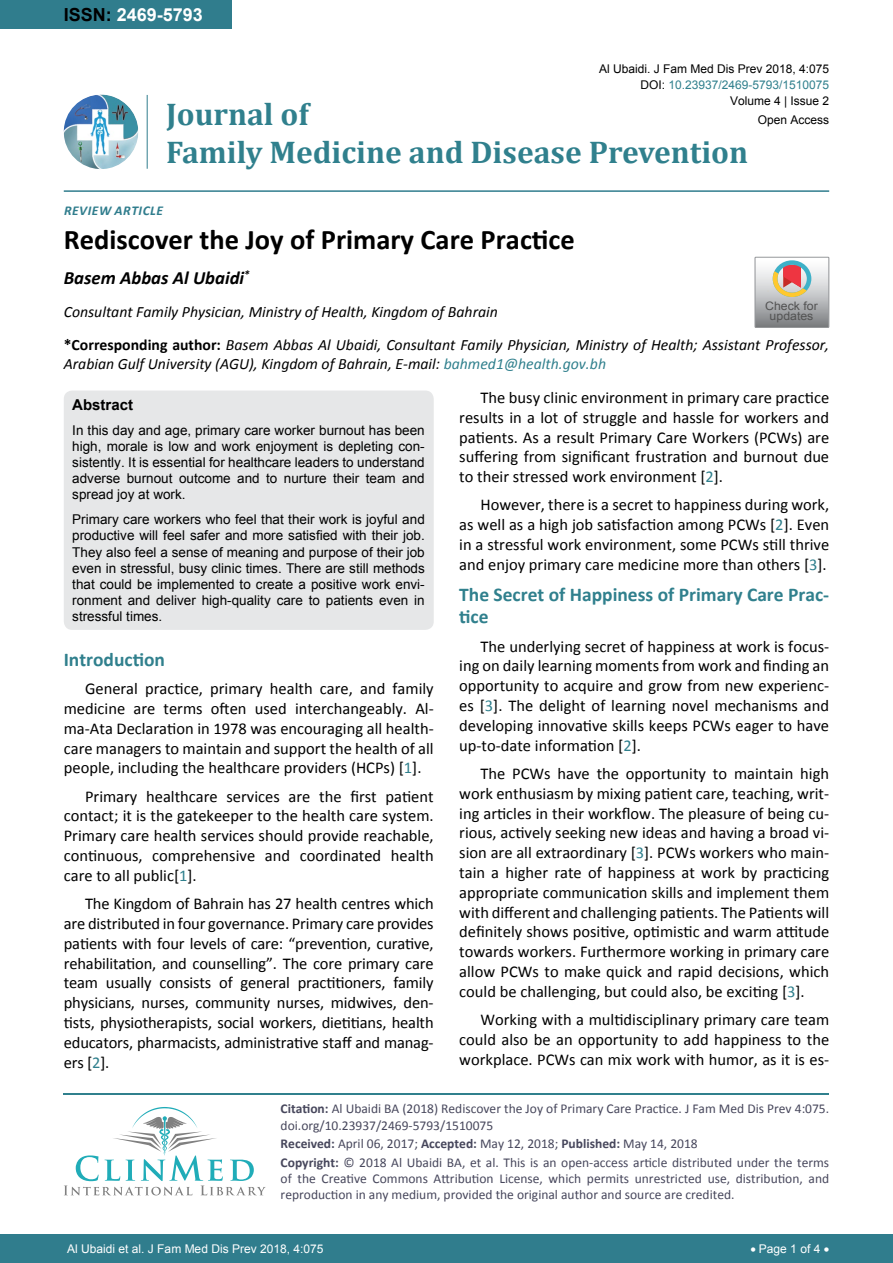
<style>
.page{position:relative;width:893px;height:1263px;background:#fff}
.page>*{position:absolute;margin:0;border:0;box-sizing:border-box;transform-origin:0 0}
.t1{font:700 31.5px/37.8px "Cambria";color:#30808d}
.t2{font:700 28.5px "Calibri";color:#000}
.t3{font:700 19.5px/22.5px "Calibri";color:#30808d}
.t4{font:italic 700 18.75px "Calibri";color:#000}
.t5{font:700 18px "Arial";color:#fff}
.t6{font:16.5px/19.8px "Calibri";color:#000;text-align:justify}
.t7{font:italic 15.75px/33px "Calibri";color:#000}
.t8{font:700 15px "Arial";color:#000}
.t9{font:13.5px/16.2px "Arial";color:#000;text-align:justify}
.t10{font:13.5px/16.2px "Calibri";color:#47475c}
.t11{font:italic 700 13.5px "Calibri";letter-spacing:.04em;color:#307d8d}
.t12{font:12px "Arial";color:#000}
.t13{font:12px "Arial";color:#fff}
.t14{font:12px "Arial";color:#30808d}
.t15{font:11.7px/10.1px "Arial";color:#535353;text-align:center;scale:1.06 1}
.s1{color:#000}
.s2{font-weight:700;font-style:normal}
.s3{color:#30808d}
.s4{font-weight:700}
</style>
<div class="page">
<div style="left:0;top:0;width:231px;height:28px;background:#307d8d"></div>
<img style="left:64px;top:95px;width:74px;height:74px;border-radius:37px">
<hr style="left:147px;top:95px;width:1px;height:74px;background:#307d8d">
<hr style="left:64px;top:190px;width:765px;height:2px;background:#307d8d">
<div style="left:0;top:1234px;width:893px;height:29px;background:#307d8d"></div>
<hr style="left:64px;top:1093px;width:765px;height:2px;background:#30808d">
<svg style="left:64px;top:1107px;width:202px;height:88px"></svg>
<div style="left:64px;top:390px;width:370px;height:240px;background:#e6e7e8;border-radius:9px"></div>
<svg style="left:755px;top:257px;width:74px;height:70px"></svg>
<p class="t5" style="left:64px;top:2px;width:141px"><span class="s1">ISSN:</span> 2469-5793</p>
<p class="t12" style="left:599px;top:60px;width:232px">Al Ubaidi. J Fam Med Dis Prev 2018, 4:075</p>
<p class="t12" style="left:730px;top:93px;width:101px">Volume 4 | Issue 2</p>
<p class="t14" style="left:640px;top:77px;width:190px"><span class="s1">DOI:</span> 10.23937/2469-5793/1510075</p>
<h1 class="t1" style="left:166px;top:94px;width:584px">Journal of<br>Family Medicine and Disease Prevention</h1>
<p class="t12" style="left:758px;top:112px;width:73px">Open Access</p>
<p class="t11" style="left:64px;top:202px;width:101px">Review Article</p>
<h2 class="t2" style="left:64px;top:221px;width:513px">Rediscover the Joy of Primary Care Practice</h2>
<p class="t4" style="left:64px;top:266px;width:187px">Basem Abbas Al Ubaidi<sup>*</sup></p>
<p class="t7" style="left:64px;top:295px;width:767px">Consultant Family Physician, Ministry of Health, Kingdom of Bahrain<br><span class="s2">*Corresponding author:</span> Basem Abbas Al Ubaidi, Consultant Family Physician, Ministry of Health; Assistant Professor,</p>
<p class="t7" style="left:64px;top:347px;width:544px">Arabian Gulf University (AGU), Kingdom of Bahrain, E-mail: <span class="s3">bahmed1@health.gov.bh</span></p>
<p class="t8" style="left:72px;top:395px;width:62px">Abstract</p>
<p class="t9" style="left:72px;top:422px;width:354px">In this day and age, primary care worker burnout has been high, morale is low and work enjoyment is depleting con&shy;sistently. It is essential for healthcare leaders to understand adverse burnout outcome and to nurture their team and spread joy at work.</p>
<p class="t9" style="left:72px;top:511px;width:354px">Primary care workers who feel that their work is joyful and productive will feel safer and more satisfied with their job.<br>They also feel a sense of meaning and purpose of their job even in stressful, busy clinic times. There are still methods that could be implemented to create a positive work envi&shy;ronment and deliver high-quality care to patients even in stressful times.</p>
<p class="t15" style="left:765px;top:301px;width:51px">Check for updates</p>
<p class="t6" style="left:459px;top:388px;width:371px;text-indent:21px">The busy clinic environment in primary care practice results in a lot of struggle and hassle for workers and patients. As a result Primary Care Workers (PCWs) are suffering from significant frustration and burnout due to their stressed work environment [<span class="s3">2</span>].</p>
<p class="t6" style="left:459px;top:495px;width:371px;text-indent:21px">However, there is a secret to happiness during work, as well as a high job satisfaction among PCWs [<span class="s3">2</span>]. Even in a stressful work environment, some PCWs still thrive and enjoy primary care medicine more than others [<span class="s3">3</span>].</p>
<p class="t3" style="left:459px;top:583px;width:371px">The Secret of Happiness of Primary Care Prac&shy;tice</p>
<p class="t6" style="left:459px;top:636px;width:371px;text-indent:21px">The underlying secret of happiness at work is focus&shy;ing on daily learning moments from work and finding an opportunity to acquire and grow from new experienc&shy;es [<span class="s3">3</span>]. The delight of learning novel mechanisms and developing innovative skills keeps PCWs eager to have up-to-date information [<span class="s3">2</span>].</p>
<p class="t6" style="left:459px;top:764px;width:371px;text-indent:21px">The PCWs have the opportunity to maintain high work enthusiasm by mixing patient care, teaching, writ&shy;ing articles in their workflow. The pleasure of being cu&shy;rious, actively seeking new ideas and having a broad vi&shy;sion are all extraordinary [<span class="s3">3</span>]. PCWs workers who main&shy;tain a higher rate of happiness at work by practicing appropriate communication skills and implement them with different and challenging patients. The Patients will definitely shows positive, optimistic and warm attitude towards workers. Furthermore working in primary care allow PCWs to make quick and rapid decisions, which could be challenging, but could also, be exciting [<span class="s3">3</span>].</p>
<p class="t6" style="left:459px;top:1010px;width:371px;text-indent:21px">Working with a multidisciplinary primary care team could also be an opportunity to add happiness to the workplace. PCWs can mix work with humor, as it is es-</p>
<p class="t3" style="left:64px;top:648px;width:103px">Introduction</p>
<p class="t6" style="left:64px;top:679px;width:371px;text-indent:21px">General practice, primary health care, and family medicine are terms often used interchangeably. Al&shy;ma-Ata Declaration in 1978 was encouraging all health&shy;care managers to maintain and support the health of all people, including the healthcare providers (HCPs) [<span class="s3">1</span>].</p>
<p class="t6" style="left:64px;top:786px;width:371px;text-indent:21px">Primary healthcare services are the first patient contact; it is the gatekeeper to the health care system.<br>Primary care health services should provide reachable, continuous, comprehensive and coordinated health care to all public[<span class="s3">1</span>].</p>
<p class="t6" style="left:64px;top:894px;width:371px;text-indent:21px">The Kingdom of Bahrain has 27 health centres which are distributed in four governance. Primary care provides patients with four levels of care: “prevention, curative, rehabilitation, and counselling”. The core primary care team usually consists of general practitioners, family physicians, nurses, community nurses, midwives, den&shy;tists, physiotherapists, social workers, dietitians, health educators, pharmacists, administrative staff and manag&shy;ers [<span class="s3">2</span>].</p>
<p class="t10" style="left:281px;top:1101px;width:550px"><span class="s4">Citation:</span> Al Ubaidi BA (2018) Rediscover the Joy of Primary Care Practice. J Fam Med Dis Prev 4:075. doi.org/10.23937/2469-5793/1510075</p>
<p class="t10" style="left:281px;top:1134px;width:550px;line-height:18.6px"><span class="s4">Received:</span> April 06, 2017; <span class="s4">Accepted:</span> May 12, 2018; <span class="s4">Published:</span> May 14, 2018<br><span class="s4">Copyright:</span> © 2018 Al Ubaidi BA, et al. This is an open-access article distributed under the terms</p>
<p class="t10" style="left:281px;top:1170px;width:550px">of the Creative Commons Attribution License, which permits unrestricted use, distribution, and reproduction in any medium, provided the original author and source are credited.</p>
<p class="t13" style="left:67px;top:1241px;width:258px">Al Ubaidi et al. J Fam Med Dis Prev 2018, 4:075</p>
<p class="t13" style="left:750px;top:1241px;width:80px">• Page 1 of 4 •</p>
</div>
